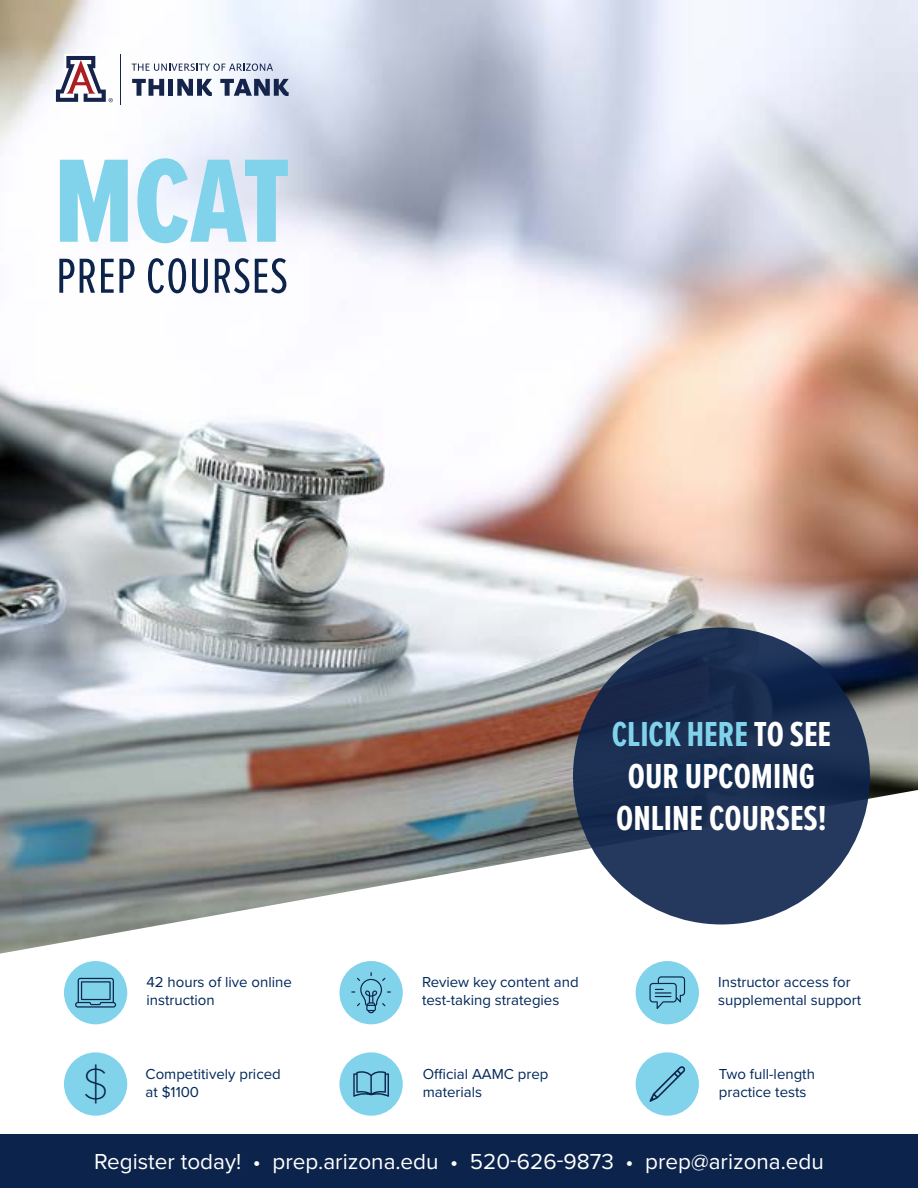
<style>
.page{position:relative;width:918px;height:1188px;background:#fff}
.page>*{position:absolute;margin:0;border:0;box-sizing:border-box;transform-origin:0 0}
.t1{font:123px "Proxima Nova Ex Cn Extrabld";color:#81d3eb}
.t2{font:51px "Proxima Nova Ex Cn";letter-spacing:.01em;color:#0c234b}
.t3{font:100 45px "Proxima Nova T";color:#0c234b}
.t4{font:700 36px/42px "Proxima Nova Ex Cn";color:#fff;text-align:center}
.t5{font:22.5px "Proxima Nova";color:#fff}
.t6{font:15px/18px "Proxima Nova";color:#00275b}
.s1{color:#81d3eb}
</style>
<div class="page">
<img style="left:0;top:0;width:918px;height:790px">
<svg style="left:0;top:790px;width:918px;height:325px"></svg>
<svg style="left:132px;top:64px;width:141px;height:7px"></svg>
<svg style="left:132px;top:79px;width:32px;height:17px"></svg>
<div style="left:168px;top:79px;width:5px;height:17px;background:#15244a"></div>
<svg style="left:177px;top:79px;width:35px;height:17px"></svg>
<svg style="left:220px;top:79px;width:69px;height:17px"></svg>
<svg style="left:54px;top:54px;width:59px;height:50px"></svg>
<hr style="left:120px;top:54px;width:1px;height:51px;background:#15244a">
<div style="left:0;top:1134px;width:918px;height:54px;background:#0c234b"></div>
<div style="left:339px;top:1052px;width:64px;height:64px;background:#81d3eb;border-radius:50%"></div>
<div style="left:636px;top:1052px;width:63px;height:64px;background:#81d3eb;border-radius:50%"></div>
<svg style="left:649px;top:1066px;width:36px;height:36px"></svg>
<div style="left:64px;top:961px;width:63px;height:63px;background:#81d3eb;border-radius:50%"></div>
<div style="left:636px;top:961px;width:63px;height:63px;background:#81d3eb;border-radius:50%"></div>
<div style="left:339px;top:961px;width:64px;height:63px;background:#81d3eb;border-radius:50%"></div>
<svg style="left:573px;top:627px;width:297px;height:297px;background:#1c3053"></svg>
<svg style="left:649px;top:976px;width:36px;height:33px"></svg>
<div style="left:64px;top:1052px;width:63px;height:64px;background:#81d3eb;border-radius:50%"></div>
<svg style="left:353px;top:1071px;width:36px;height:26px"></svg>
<svg style="left:75px;top:978px;width:41px;height:30px"></svg>
<svg style="left:351px;top:972px;width:40px;height:41px"></svg>
<h1 class="t1" style="left:54px;top:111px;width:237px">MCAT</h1>
<h2 class="t2" style="left:56px;top:239px;width:233px">PREP COURSES</h2>
<h3 class="t4" style="left:612px;top:712px;width:221px"><span class="s1">CLICK HERE</span> TO SEE<br>OUR UPCOMING<br>ONLINE COURSES!</h3>
<h3 class="t3" style="left:83px;top:1051px;width:27px">$</h3>
<p class="t6" style="left:147px;top:973px;width:147px">42 hours of live online instruction</p>
<p class="t6" style="left:718px;top:973px;width:145px">Instructor access for supplemental support</p>
<p class="t6" style="left:422px;top:973px;width:158px">Review key content and test-taking strategies</p>
<p class="t6" style="left:146px;top:1064px;width:137px">Competitively priced at $1100</p>
<p class="t6" style="left:423px;top:1064px;width:127px">Official AAMC prep materials</p>
<p class="t6" style="left:719px;top:1064px;width:98px">Two full-length practice tests</p>
<h3 class="t5" style="left:94px;top:1145px;width:731px">Register today! • prep.arizona.edu • 520-626-9873 • prep@arizona.edu</h3>
</div>
